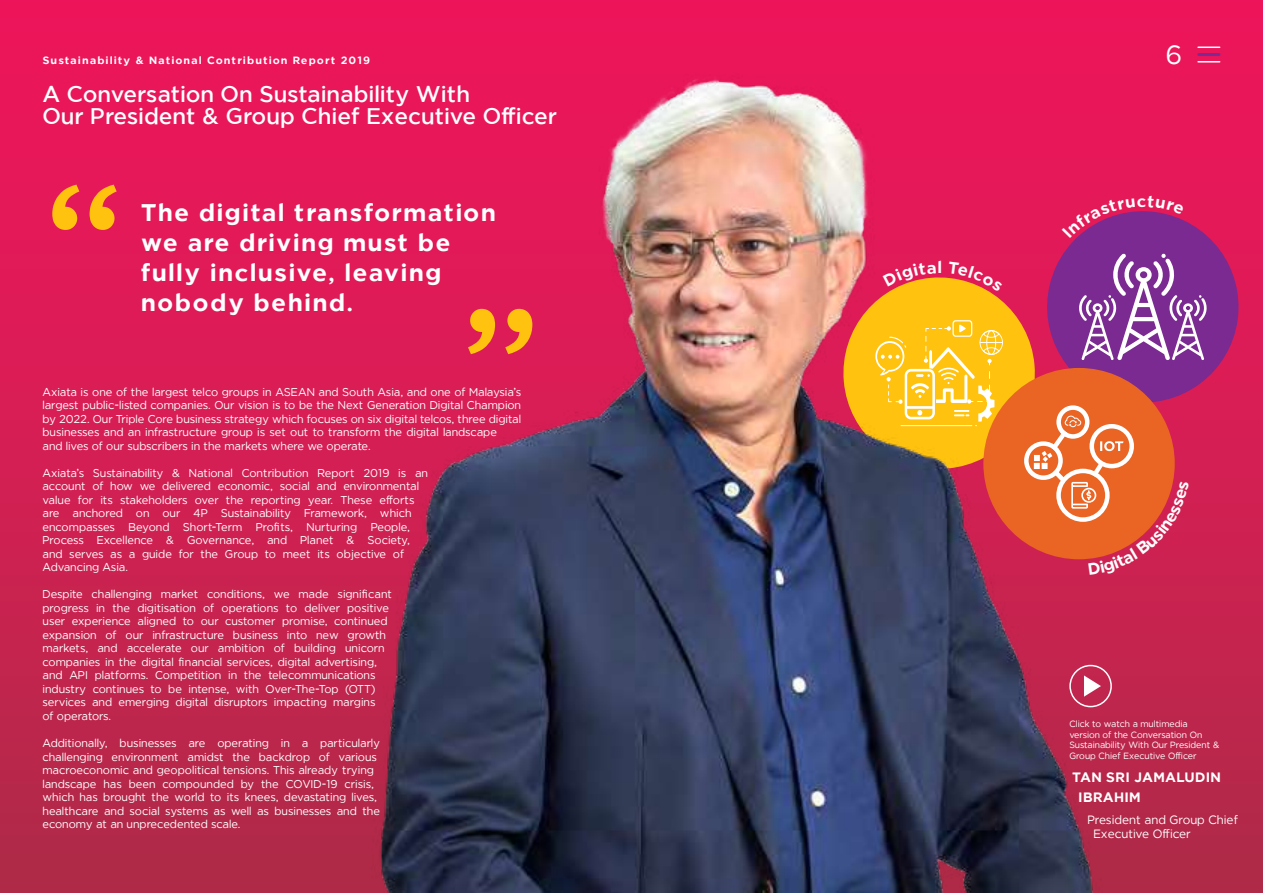
<style>
.page{position:relative;width:1263px;height:893px;background:#fff}
.page>*{position:absolute;margin:0;border:0;box-sizing:border-box;transform-origin:0 0}
.t1{font:196.35px "Axiata";color:#ffc20e}
.t2{font:26.25px "Axiata";color:#fff}
.t3{font:700 24px/30px "Axiata";letter-spacing:.05em;color:#fff}
.t4{font:500 22.5px/22.5px "Axiata";letter-spacing:-.005em;color:#fff}
.t5{font:700 16.5px "Axiata";color:#fff}
.t6{font:700 13.5px/19.5px "Axiata";letter-spacing:.02em;color:#fff}
.t7{font:12px/13.5px "Axiata";color:#fff}
.t8{font:11.25px/13.5px "Axiata";color:#fff}
.t9{font:700 10.5px "Axiata";letter-spacing:.1em;color:#fff}
.t10{font:9px/10.5px "Axiata";letter-spacing:-.005em;color:#fff}
</style>
<div class="page">
<div style="left:0;top:0;width:1263px;height:893px;background:linear-gradient(to bottom,#f3135d,#b12a49)"></div>
<svg style="left:1147px;top:198px;width:105px;height:218px;background:#b9206b"></svg>
<img style="left:253px;top:64px;width:894px;height:829px">
<hr style="left:1199px;top:53px;width:20px;height:3px;background:#7a2a90">
<svg style="left:1198px;top:47px;width:22px;height:1px"></svg>
<hr style="left:1198px;top:61px;width:22px;height:2px;background:#fff">
<div style="left:1069px;top:665px;width:43px;height:42px;border:2px solid #fff;border-radius:50%"></div>
<svg style="left:1084px;top:675px;width:17px;height:22px"></svg>
<svg style="left:1062px;top:195px;width:122px;height:43px;background:#b7206f"></svg>
<svg style="left:839px;top:254px;width:368px;height:321px;background:#c36651"></svg>
<p class="t9" style="left:43px;top:53px;width:329px">Sustainability &amp; National Contribution Report 2019</p>
<h2 class="t2" style="left:1166px;top:39px;width:18px">6</h2>
<h3 class="t4" style="left:43px;top:82px;width:516px">A Conversation On Sustainability With<br>Our President &amp; Group Chief Executive Officer</h3>
<h1 class="t1" style="left:42px;top:139px;width:86px">“</h1>
<h3 class="t3" style="left:141px;top:196px;width:357px">The digital transformation we are driving must be fully inclusive, leaving nobody behind.</h3>
<h1 class="t1" style="left:542px;top:400px;width:86px;rotate:-180deg">“</h1>
<p class="t8" style="left:43px;top:385px;width:480px">Axiata is one of the largest telco groups in ASEAN and South Asia, and one of Malaysia’s largest public-listed companies. Our vision is to be the Next Generation Digital Champion by 2022. Our Triple Core business strategy which focuses on six digital telcos, three digital businesses and an infrastructure group is set out to transform the digital landscape<br>and lives of our subscribers in the markets where we operate.</p>
<p class="t8" style="left:43px;top:466px;width:387px">Axiata’s Sustainability &amp; National Contribution Report 2019 is an account of how we delivered economic, social and environmental value for its stakeholders over the reporting year. These efforts are anchored on our 4P Sustainability Framework, which encompasses Beyond Short-Term Profits, Nurturing People, Process Excellence &amp; Governance, and Planet &amp; Society, and serves as a guide for the Group to meet its objective of Advancing Asia.</p>
<p class="t8" style="left:43px;top:587px;width:351px">Despite challenging market conditions, we made significant progress in the digitisation of operations to deliver positive user experience aligned to our customer promise, continued expansion of our infrastructure business into new growth markets, and accelerate our ambition of building unicorn companies in the digital financial services, digital advertising, and API platforms. Competition in the telecommunications industry continues to be intense, with Over-The-Top (OTT) services and emerging digital disruptors impacting margins<br>of operators.</p>
<p class="t8" style="left:43px;top:736px;width:339px">Additionally, businesses are operating in a particularly challenging environment amidst the backdrop of various macroeconomic and geopolitical tensions. This already trying landscape has been compounded by the COVID-19 crisis, which has brought the world to its knees, devastating lives, healthcare and social systems as well as businesses and the economy at an unprecedented scale.</p>
<h3 class="t5" style="left:937px;top:256px;width:6px">l</h3>
<p class="t10" style="left:1069px;top:719px;width:152px">Click to watch a multimedia version of the Conversation On<br>Sustainability With Our President &amp;<br>Group Chief Executive Officer</p>
<p class="t6" style="left:1078px;top:767px;width:144px;text-indent:-6px">TAN SRI JAMALUDIN<br>IBRAHIM</p>
<p class="t7" style="left:1093px;top:813px;width:146px;text-indent:-6px">President and Group Chief<br>Executive Officer</p>
</div>
